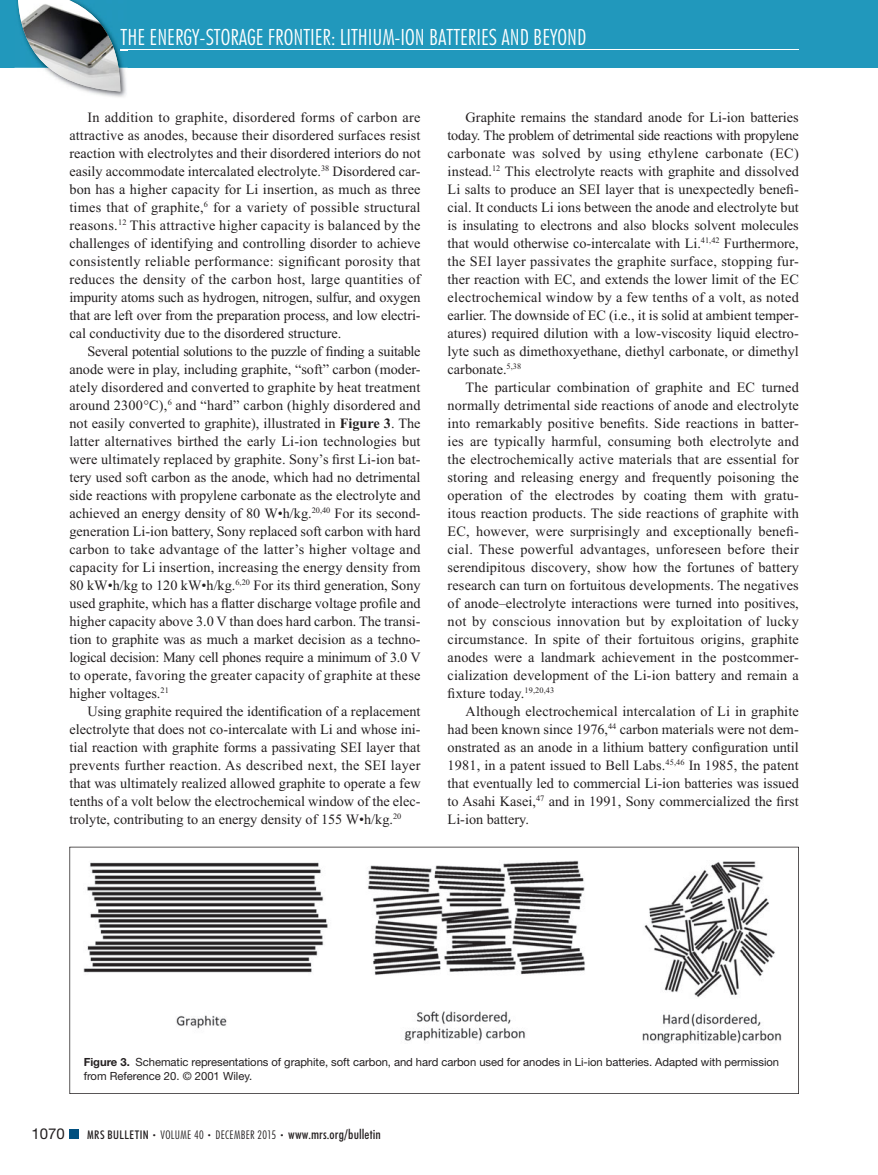
<style>
.page{position:relative;width:878px;height:1175px;background:#fff}
.page>*{position:absolute;margin:0;border:0;box-sizing:border-box;transform-origin:0 0}
.t1{font:300 condensed 22.5px "Futura BT";color:#fff}
.t2{font:15px "Helvetica Neue LT Std";color:#231f20}
.t3{font:14.25px/18px "Times New Roman";color:#231f20;text-align:justify}
.t4{font:300 condensed 12px "Futura BT";letter-spacing:.025em;color:#231f20}
.t5{font:11.25px/13.5px "Helvetica Neue LT Std";letter-spacing:-.005em;color:#231f20}
.s1{font-weight:700}
.s2{font-weight:500}
.s3{font-size:7.5px}
.s4{font-weight:500;font-size:13.5px}
</style>
<div class="page">
<div style="left:0;top:0;width:878px;height:68px;background:#2198bc"></div>
<hr style="left:121px;top:50px;width:678px;height:1px;background:#fff">
<div style="left:69px;top:1130px;width:9px;height:8px;background:#005080"></div>
<img style="left:89px;top:92px;width:37px;height:5px">
<svg style="left:120px;top:49px;width:7px;height:43px"></svg>
<img style="left:17px;top:0;width:103px;height:92px">
<svg style="left:69px;top:846px;width:729px;height:248px"></svg>
<h1 class="t1" style="left:121px;top:29px;width:467px">THE ENERGY-STORAGE FRONTIER: LITHIUM-ION BATTERIES AND BEYOND</h1>
<p class="t3" style="left:69px;top:109px;width:353px;text-indent:18px">In addition to graphite, disordered forms of carbon are attractive as anodes, because their disordered surfaces resist reaction with electrolytes and their disordered interiors do not easily accommodate intercalated electrolyte. <sup>38</sup> Disordered car&shy;bon has a higher capacity for Li insertion, as much as three times that of graphite, <sup>6</sup> for a variety of possible structural reasons. <sup>12</sup> This attractive higher capacity is balanced by the challenges of identifying and controlling disorder to achieve consistently reliable performance: significant porosity that reduces the density of the carbon host, large quantities of impurity atoms such as hydrogen, nitrogen, sulfur, and oxygen that are left over from the preparation process, and low electri&shy;cal conductivity due to the disordered structure.</p>
<p class="t3" style="left:69px;top:343px;width:353px;text-indent:18px">Several potential solutions to the puzzle of finding a suitable anode were in play, including graphite, “soft” carbon (moder&shy;ately disordered and converted to graphite by heat treatment around 2300°C), <sup>6</sup> and “hard” carbon (highly disordered and not easily converted to graphite), illustrated in <span class="s1">Figure 3</span> . The latter alternatives birthed the early Li-ion technologies but were ultimately replaced by graphite. Sony’s first Li-ion bat&shy;tery used soft carbon as the anode, which had no detrimental side reactions with propylene carbonate as the electrolyte and achieved an energy density of 80 W•h/kg. <sup>20</sup> <sup>,</sup> <sup>40</sup> For its second&shy;generation Li-ion battery, Sony replaced soft carbon with hard carbon to take advantage of the latter’s higher voltage and capacity for Li insertion, increasing the energy density from 80 kW•h/kg to 120 kW•h/kg. <sup>6</sup> <sup>,</sup> <sup>20</sup> For its third generation, Sony used graphite, which has a flatter discharge voltage profile and higher capacity above 3.0 V than does hard carbon. The transi&shy;tion to graphite was as much a market decision as a techno&shy;logical decision: Many cell phones require a minimum of 3.0 V to operate, favoring the greater capacity of graphite at these higher voltages. <sup>21</sup></p>
<p class="t3" style="left:69px;top:703px;width:353px;text-indent:18px">Using graphite required the identification of a replacement electrolyte that does not co-intercalate with Li and whose ini&shy;tial reaction with graphite forms a passivating SEI layer that prevents further reaction. As described next, the SEI layer that was ultimately realized allowed graphite to operate a few tenths of a volt below the electrochemical window of the elec&shy;trolyte, contributing to an energy density of 155 W•h/kg. <sup>20</sup></p>
<p class="t3" style="left:447px;top:109px;width:353px;text-indent:18px">Graphite remains the standard anode for Li-ion batteries today. The problem of detrimental side reactions with propylene carbonate was solved by using ethylene carbonate (EC) instead. <sup>12</sup> This electrolyte reacts with graphite and dissolved Li salts to produce an SEI layer that is unexpectedly benefi&shy;cial. It conducts Li ions between the anode and electrolyte but is insulating to electrons and also blocks solvent molecules that would otherwise co-intercalate with Li. <sup>41</sup> <sup>,</sup> <sup>42</sup> Furthermore, the SEI layer passivates the graphite surface, stopping fur&shy;ther reaction with EC, and extends the lower limit of the EC electrochemical window by a few tenths of a volt, as noted earlier. The downside of EC (i.e., it is solid at ambient temper&shy;atures) required dilution with a low-viscosity liquid electro&shy;lyte such as dimethoxyethane, diethyl carbonate, or dimethyl carbonate. <sup>5</sup> <sup>,</sup> <sup>38</sup></p>
<p class="t3" style="left:447px;top:379px;width:353px;text-indent:18px">The particular combination of graphite and EC turned normally detrimental side reactions of anode and electrolyte into remarkably positive benefits. Side reactions in batter&shy;ies are typically harmful, consuming both electrolyte and the electrochemically active materials that are essential for storing and releasing energy and frequently poisoning the operation of the electrodes by coating them with gratu&shy;itous reaction products. The side reactions of graphite with EC, however, were surprisingly and exceptionally benefi&shy;cial. These powerful advantages, unforeseen before their serendipitous discovery, show how the fortunes of battery research can turn on fortuitous developments. The negatives of anode–electrolyte interactions were turned into positives, not by conscious innovation but by exploitation of lucky circumstance. In spite of their fortuitous origins, graphite anodes were a landmark achievement in the postcommer&shy;cialization development of the Li-ion battery and remain a fixture today. <sup>19</sup> <sup>,</sup> <sup>20</sup> <sup>,</sup> <sup>43</sup></p>
<p class="t3" style="left:447px;top:703px;width:353px;text-indent:18px">Although electrochemical intercalation of Li in graphite had been known since 1976, <sup>44</sup> carbon materials were not dem&shy;onstrated as an anode in a lithium battery configuration until 1981, in a patent issued to Bell Labs. <sup>45</sup> <sup>,</sup> <sup>46</sup> In 1985, the patent that eventually led to commercial Li-ion batteries was issued to Asahi Kasei, <sup>47</sup> and in 1991, Sony commercialized the first Li-ion battery.</p>
<p class="t5" style="left:84px;top:1056px;width:697px"><span class="s1">Figure 3.</span> Schematic representations of graphite, soft carbon, and hard carbon used for anodes in Li-ion batteries. Adapted with permission from Reference 20. © 2001 Wiley.</p>
<p class="t2" style="left:32px;top:1128px;width:35px">1070</p>
<p class="t4" style="left:87px;top:1130px;width:295px"><span class="s2">MRS BULLETIN</span> <span class="s3">•</span> VOLUME 40 <span class="s3">•</span> DECEMBER 2015 <span class="s3">•</span> <span class="s4">www.mrs.org/bulletin</span></p>
</div>
